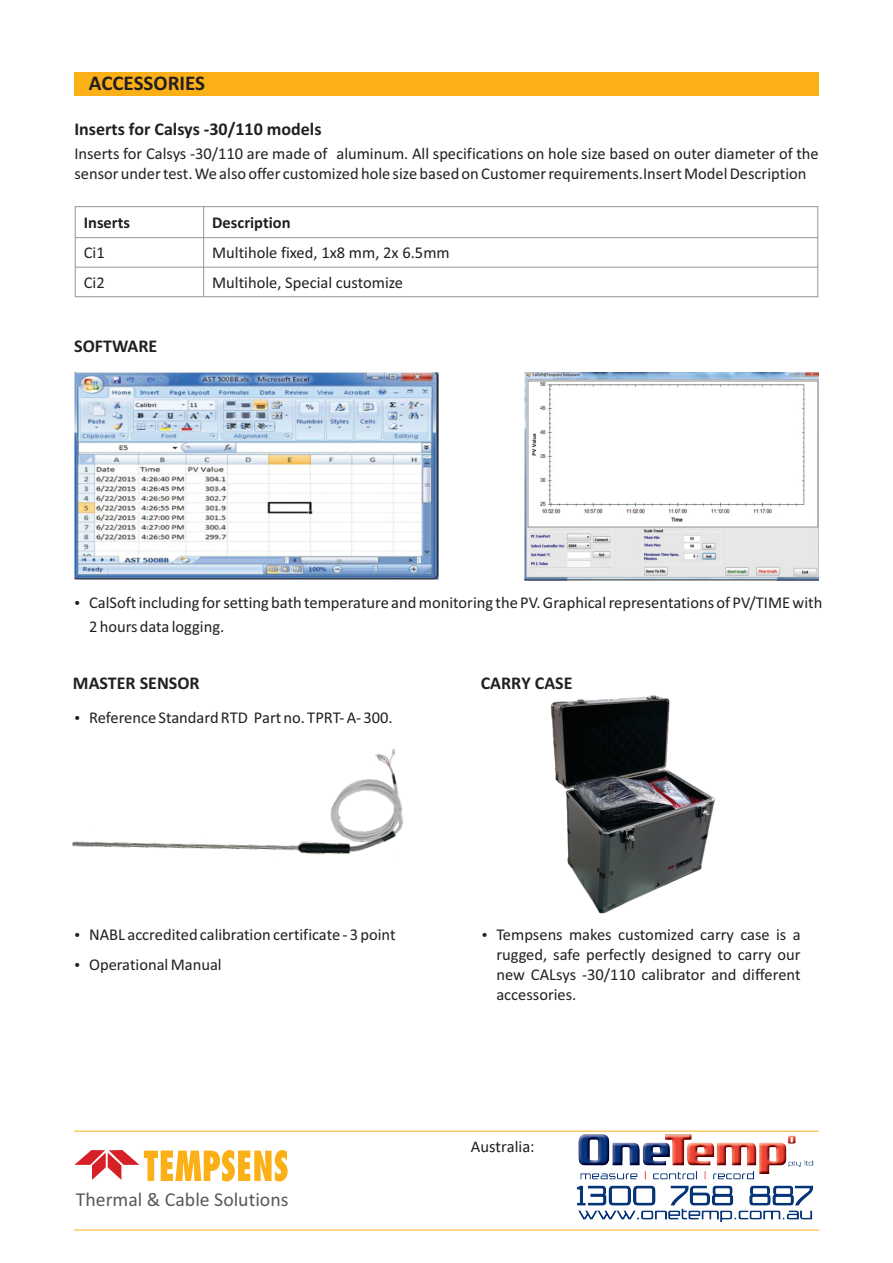
<style>
.page{position:relative;width:893px;height:1263px;background:#fff}
.page>*{position:absolute;margin:0;border:0;box-sizing:border-box;transform-origin:0 0}
.t1{font:700 21px "Calibri";color:#231f20}
.t2{font:19.8px "Calibri";color:#58595b}
.t3{font:700 18px "Calibri";color:#231f20}
.t4{font:16.5px/20.1px "Calibri";color:#231f20}
.t5{font:700 16.5px "Calibri";color:#231f20}
.t6{font:16.5px "Calibri";color:#221e1f}
</style>
<div class="page">
<img style="left:550px;top:695px;width:166px;height:219px">
<img style="left:524px;top:372px;width:295px;height:209px">
<img style="left:74px;top:373px;width:364px;height:207px">
<img style="left:72px;top:749px;width:332px;height:106px">
<hr style="left:75px;top:206px;width:1px;height:91px;background:#939598">
<hr style="left:203px;top:206px;width:1px;height:91px;background:#939598">
<hr style="left:817px;top:206px;width:1px;height:91px;background:#939598">
<hr style="left:75px;top:296px;width:743px;height:1px;background:#939598">
<hr style="left:75px;top:267px;width:743px;height:1px;background:#939598">
<hr style="left:75px;top:237px;width:743px;height:1px;background:#939598">
<hr style="left:75px;top:206px;width:743px;height:1px;background:#939598">
<div style="left:74px;top:72px;width:745px;height:24px;background:#fcb017"></div>
<hr style="left:74px;top:1131px;width:745px;height:1px;background:#fcb017">
<svg style="left:74px;top:1150px;width:214px;height:31px"></svg>
<hr style="left:74px;top:1230px;width:745px;height:1px;background:#fcb017">
<img style="left:577px;top:1134px;width:237px;height:88px">
<p class="t1" style="left:89px;top:75px;width:118px">ACCESSORIES</p>
<p class="t3" style="left:74px;top:122px;width:249px">Inserts for Calsys -30/110 models</p>
<p class="t4" style="left:74px;top:145px;width:746px">Inserts for Calsys -30/110 are made of aluminum. All specifications on hole size based on outer diameter of the sensor under test. We also offer customized hole size based on Customer requirements.Insert Model Description</p>
<p class="t5" style="left:84px;top:215px;width:48px">Inserts</p>
<p class="t5" style="left:212px;top:215px;width:80px">Description</p>
<p class="t4" style="left:84px;top:244px;width:22px">Ci1</p>
<p class="t4" style="left:212px;top:244px;width:239px">Multihole fixed, 1x8 mm, 2x 6.5mm</p>
<p class="t4" style="left:84px;top:273px;width:22px">Ci2</p>
<p class="t4" style="left:212px;top:273px;width:193px">Multihole, Special customize</p>
<p class="t3" style="left:74px;top:338px;width:85px">SOFTWARE</p>
<p class="t4" style="left:89px;top:592px;width:735px;line-height:24px">CalSoft including for setting bath temperature and monitoring the PV. Graphical representations of PV/TIME with<br>2 hours data logging.</p>
<p class="t3" style="left:73px;top:675px;width:128px">MASTER SENSOR</p>
<p class="t4" style="left:89px;top:709px;width:305px">Reference Standard RTD Part no. TPRT- A- 300.</p>
<p class="t3" style="left:481px;top:675px;width:93px">CARRY CASE</p>
<p class="t4" style="left:89px;top:920px;width:308px;line-height:30.2px">NABL accredited calibration certificate - 3 point<br>Operational Manual</p>
<p class="t2" style="left:76px;top:1191px;width:214px">Thermal &amp; Cable Solutions</p>
<p class="t4" style="left:496px;top:925px;width:306px;text-align:justify">Tempsens makes customized carry case is a rugged, safe perfectly designed to carry our new CALsys -30/110 calibrator and different accessories.</p>
<p class="t6" style="left:471px;top:1135px;width:65px">Australia:</p>
</div>
